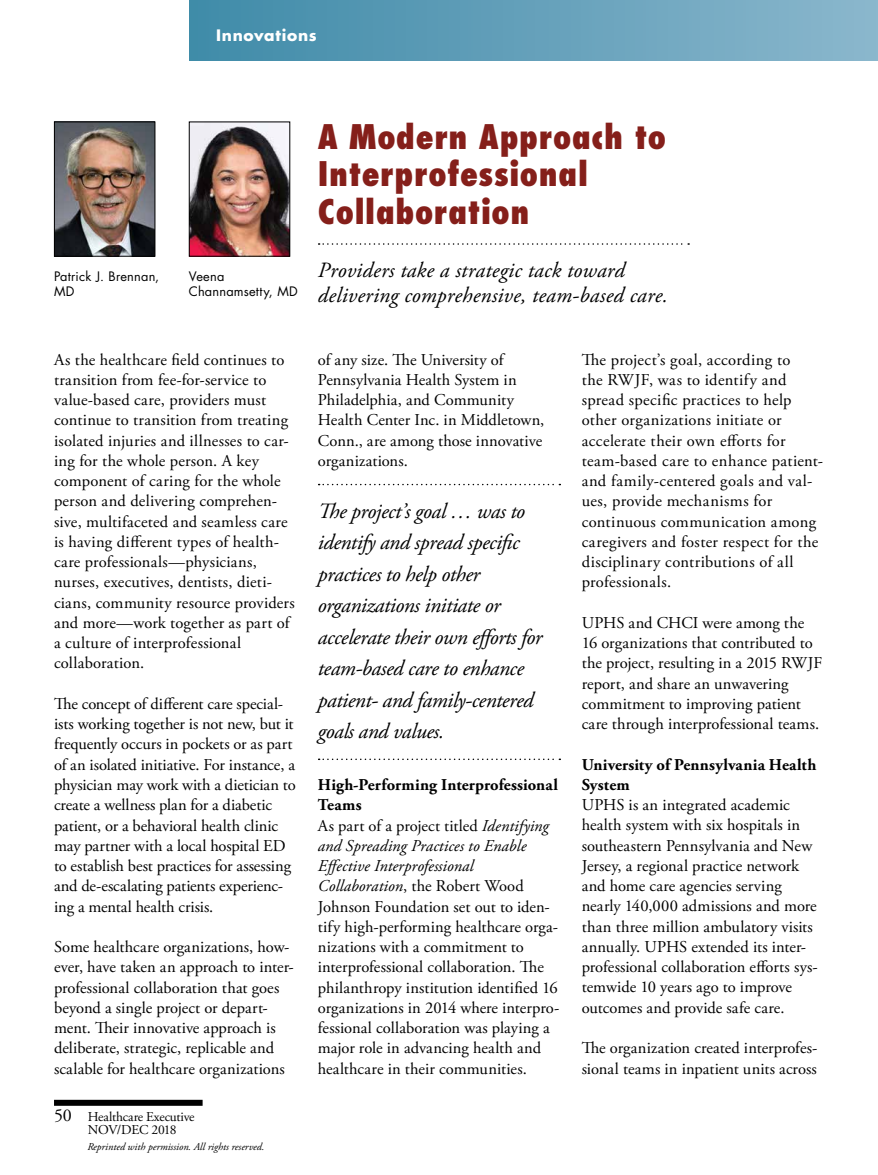
<style>
.page{position:relative;width:878px;height:1175px;background:#fff}
.page>*{position:absolute;margin:0;border:0;box-sizing:border-box;transform-origin:0 0}
.t1{font:800 condensed 33px/37.5px "Futura Std";letter-spacing:.02em;color:#851f1a}
.t2{font:italic 21.75px/31.5px "Adobe Garamond Pro";letter-spacing:-.02em;color:#000}
.t3{font:italic 21.75px/24.8px "Adobe Garamond Pro";letter-spacing:.01em;color:#000}
.t4{font:18px "Adobe Garamond Pro";color:#000}
.t5{font:16.5px/20.2px "Adobe Garamond Pro";letter-spacing:.005em;color:#000}
.t6{font:16.5px/20.2px "Adobe Garamond Pro";letter-spacing:.025em;color:#000}
.t7{font:700 16.5px/20.2px "Adobe Garamond Pro";letter-spacing:.005em;color:#000}
.t8{font:700 15.3px "Futura Std";letter-spacing:.045em;color:#fff}
.t9{font:13.5px/13.5px "Adobe Garamond Pro";letter-spacing:-.02em;color:#000}
.t10{font:12.75px/15px "Futura Std";letter-spacing:.015em;color:#000}
.t11{font:italic 10.5px "Adobe Garamond Pro";color:#000}
.s1{font-weight:700}
.s2{font-style:italic}
</style>
<div class="page">
<div style="left:189px;top:0;width:689px;height:61px;background:linear-gradient(to right,#3f8ba8,#8bb7cd)"></div>
<img style="left:56px;top:124px;width:97px;height:130px">
<div style="left:54px;top:122px;width:101px;height:134px;border:1px solid #000"></div>
<svg style="left:318px;top:243px;width:371px;height:2px"></svg>
<svg style="left:318px;top:484px;width:242px;height:1px"></svg>
<svg style="left:318px;top:758px;width:242px;height:2px"></svg>
<img style="left:191px;top:124px;width:97px;height:130px">
<div style="left:189px;top:122px;width:101px;height:134px;border:1px solid #000"></div>
<div style="left:54px;top:1099px;width:148px;height:6px;background:#000"></div>
<p class="t8" style="left:216px;top:25px;width:102px">Innovations</p>
<p class="t10" style="left:54px;top:268px;width:107px">Patrick J. Brennan,<br>MD</p>
<p class="t10" style="left:189px;top:268px;width:110px">Veena<br>Channamsetty, MD</p>
<h1 class="t1" style="left:318px;top:118px;width:349px">A Modern Approach to<br>Interprofessional<br>Collaboration</h1>
<h2 class="t3" style="left:318px;top:258px;width:351px">Providers take a strategic tack toward delivering comprehensive, team-based care.</h2>
<p class="t5" style="left:54px;top:350px;width:242px">As the healthcare field continues to transition from fee-for-service to value-based care, providers must continue to transition from treating isolated injuries and illnesses to car&shy;ing for the whole person. A key component of caring for the whole person and delivering comprehen&shy;sive, multifaceted and seamless care is having different types of health&shy;care professionals—physicians, nurses, executives, dentists, dieti&shy;cians, community resource providers and more—work together as part of a culture of interprofessional collaboration.</p>
<p class="t5" style="left:54px;top:694px;width:243px">The concept of different care special&shy;ists working together is not new, but it frequently occurs in pockets or as part of an isolated initiative. For instance, a physician may work with a dietician to create a wellness plan for a diabetic patient, or a behavioral health clinic may partner with a local hospital ED to establish best practices for assessing and de-escalating patients experienc&shy;ing a mental health crisis.</p>
<p class="t5" style="left:54px;top:937px;width:241px">Some healthcare organizations, how&shy;ever, have taken an approach to inter&shy;professional collaboration that goes beyond a single project or depart&shy;ment. Their innovative approach is deliberate, strategic, replicable and scalable for healthcare organizations</p>
<p class="t4" style="left:54px;top:1104px;width:19px">50</p>
<p class="t9" style="left:88px;top:1110px;width:108px">Healthcare Executive<br>NOV/DEC 2018</p>
<p class="t11" style="left:87px;top:1140px;width:178px">Reprinted with permission. All rights reserved.</p>
<p class="t5" style="left:318px;top:350px;width:228px">of any size. The University of<br>Pennsylvania Health System in<br>Philadelphia, and Community<br>Health Center Inc. in Middletown,<br>Conn., are among those innovative organizations.</p>
<h2 class="t2" style="left:318px;top:495px;width:226px">The project’s goal … was to identify and spread specific practices to help other organizations initiate or accelerate their own efforts for team-based care to enhance patient- and family-centered goals and values.</h2>
<p class="t5" style="left:318px;top:775px;width:243px"><span class="s1">High-Performing Interprofessional Teams<br></span>As part of a project titled <span class="s2">Identifying and Spreading Practices to Enable Effective Interprofessional Collaboration</span>, the Robert Wood Johnson Foundation set out to iden&shy;tify high-performing healthcare orga&shy;nizations with a commitment to interprofessional collaboration. The philanthropy institution identified 16 organizations in 2014 where interpro&shy;fessional collaboration was playing a major role in advancing health and healthcare in their communities.</p>
<p class="t6" style="left:581px;top:350px;width:243px">The project’s goal, according to<br>the RWJF, was to identify and spread specific practices to help other organizations initiate or accelerate their own efforts for team-based care to enhance patient&shy;and family-centered goals and val&shy;ues, provide mechanisms for continuous communication among caregivers and foster respect for the disciplinary contributions of all professionals.</p>
<p class="t5" style="left:581px;top:613px;width:242px">UPHS and CHCI were among the 16 organizations that contributed to the project, resulting in a 2015 RWJF report, and share an unwavering commitment to improving patient care through interprofessional teams.</p>
<p class="t7" style="left:581px;top:754px;width:236px">University of Pennsylvania Health<br>System</p>
<p class="t5" style="left:581px;top:795px;width:237px">UPHS is an integrated academic health system with six hospitals in southeastern Pennsylvania and New Jersey, a regional practice network and home care agencies serving nearly 140,000 admissions and more than three million ambulatory visits annually. UPHS extended its inter&shy;professional collaboration efforts sys&shy;temwide 10 years ago to improve outcomes and provide safe care.</p>
<p class="t5" style="left:581px;top:1038px;width:237px">The organization created interprofes&shy;sional teams in inpatient units across</p>
</div>
